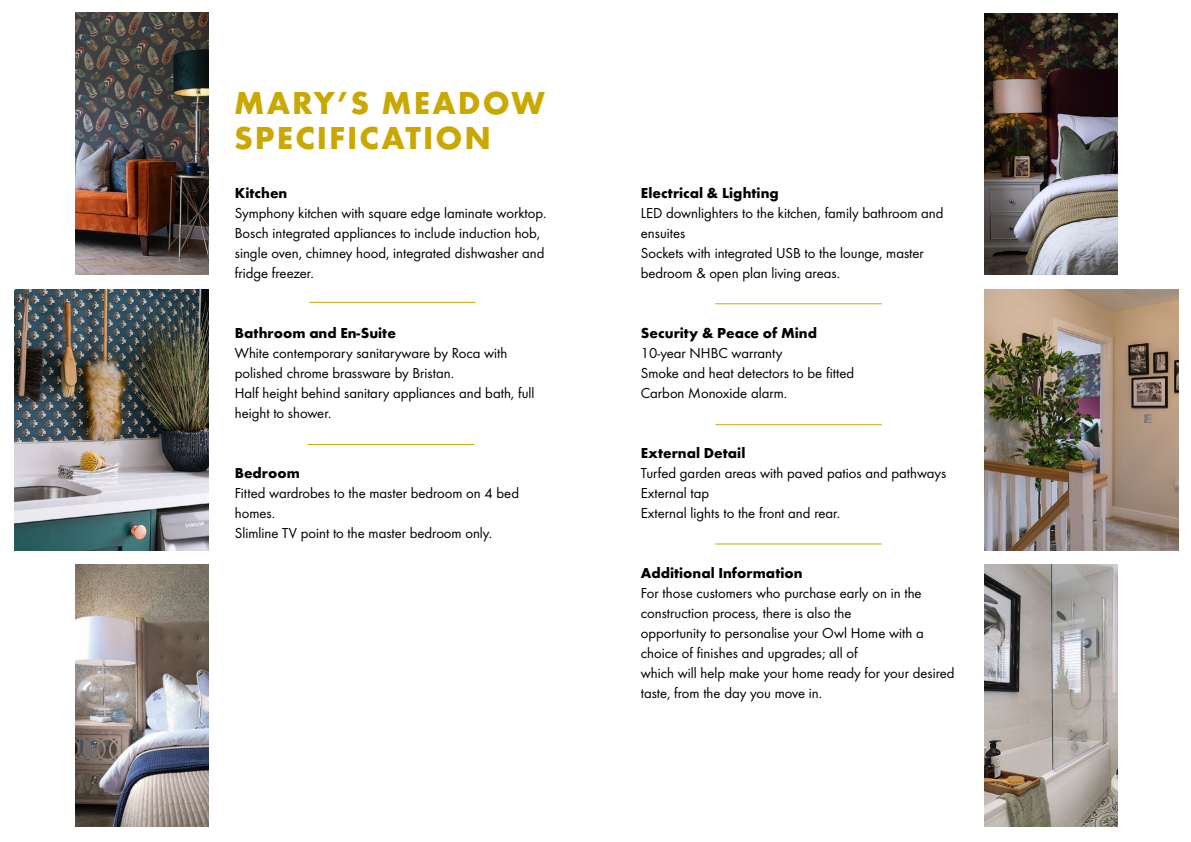
<style>
.page{position:relative;width:1191px;height:842px;background:#fff}
.page>*{position:absolute;margin:0;border:0;box-sizing:border-box;transform-origin:0 0}
.t1{font:700 33px/35px "Futura";letter-spacing:.06em;color:#caa800}
.t2{font:15px/20px "Futura Boo";color:#000}
.t3{font:700 15px "Futura";color:#000}
</style>
<div class="page">
<img style="left:14px;top:289px;width:194px;height:262px">
<img style="left:984px;top:289px;width:194px;height:261px">
<hr style="left:715px;top:424px;width:166px;height:1px;background:#caa800">
<hr style="left:715px;top:544px;width:166px;height:1px;background:#caa800">
<hr style="left:308px;top:444px;width:166px;height:1px;background:#caa800">
<img style="left:75px;top:13px;width:133px;height:262px">
<img style="left:984px;top:13px;width:133px;height:262px">
<img style="left:75px;top:565px;width:133px;height:261px">
<img style="left:984px;top:565px;width:133px;height:261px">
<hr style="left:309px;top:302px;width:166px;height:1px;background:#caa800">
<hr style="left:715px;top:304px;width:166px;height:1px;background:#caa800">
<h1 class="t1" style="left:234px;top:84px;width:312px">MARY’S MEADOW<br>SPECIFICATION</h1>
<p class="t3" style="left:235px;top:182px;width:54px">Kitchen</p>
<p class="t2" style="left:235px;top:202px;width:313px">Symphony kitchen with square edge laminate worktop.<br>Bosch integrated appliances to include induction hob, single oven, chimney hood, integrated dishwasher and fridge freezer.</p>
<p class="t3" style="left:235px;top:322px;width:163px">Bathroom and En-Suite</p>
<p class="t2" style="left:235px;top:342px;width:301px">White contemporary sanitaryware by Roca with polished chrome brassware by Bristan.<br>Half height behind sanitary appliances and bath, full height to shower.</p>
<p class="t3" style="left:235px;top:462px;width:67px">Bedroom</p>
<p class="t2" style="left:235px;top:482px;width:286px">Fitted wardrobes to the master bedroom on 4 bed homes.<br>Slimline TV point to the master bedroom only.</p>
<p class="t3" style="left:641px;top:182px;width:139px">Electrical &amp; Lighting</p>
<p class="t2" style="left:641px;top:202px;width:304px">LED downlighters to the kitchen, family bathroom and ensuites<br>Sockets with integrated USB to the lounge, master bedroom &amp; open plan living areas.</p>
<p class="t3" style="left:641px;top:322px;width:178px">Security &amp; Peace of Mind</p>
<p class="t2" style="left:641px;top:342px;width:215px">10-year NHBC warranty<br>Smoke and heat detectors to be fitted<br>Carbon Monoxide alarm.</p>
<p class="t3" style="left:641px;top:442px;width:106px">External Detail</p>
<p class="t2" style="left:641px;top:462px;width:307px">Turfed garden areas with paved patios and pathways<br>External tap<br>External lights to the front and rear.</p>
<p class="t3" style="left:641px;top:562px;width:163px">Additional Information</p>
<p class="t2" style="left:641px;top:582px;width:315px">For those customers who purchase early on in the construction process, there is also the<br>opportunity to personalise your Owl Home with a choice of finishes and upgrades; all of<br>which will help make your home ready for your desired taste, from the day you move in.</p>
</div>
